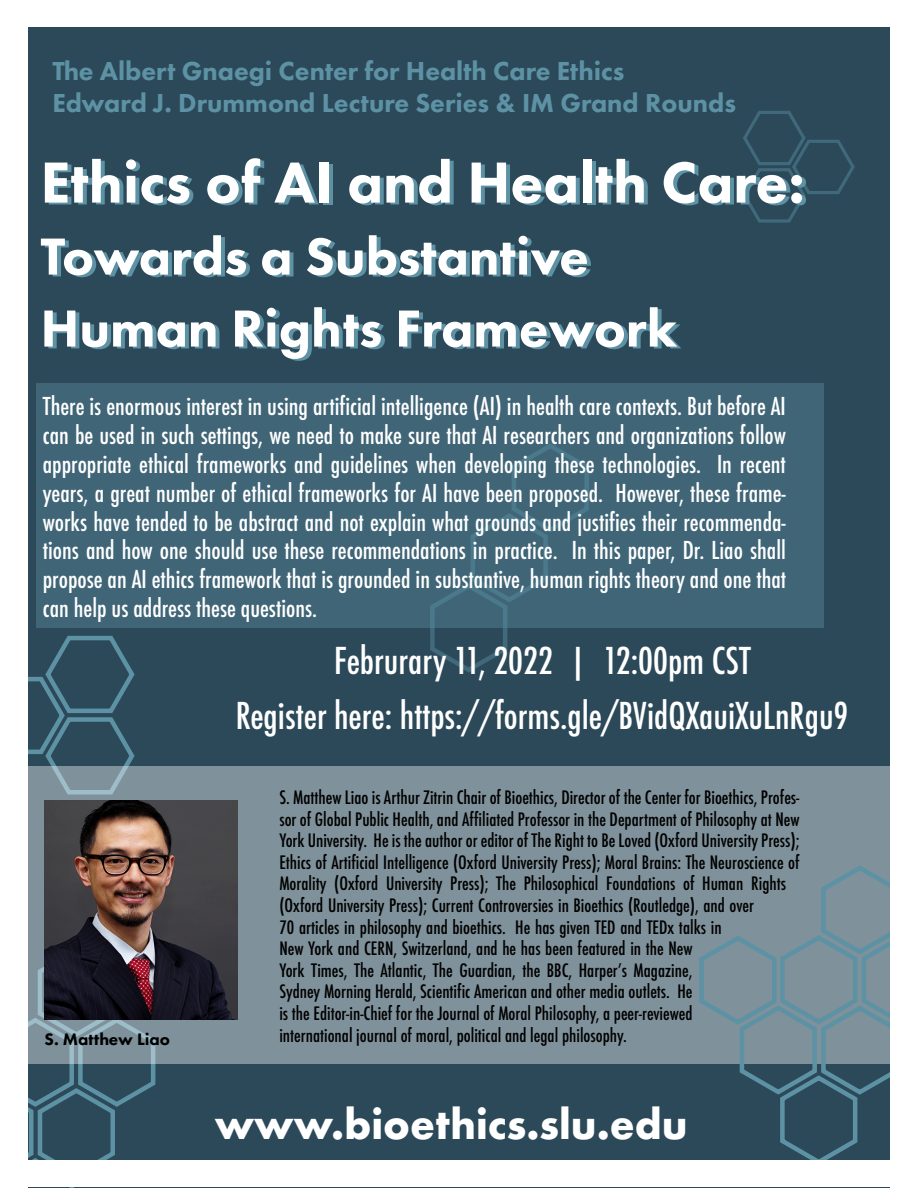
<style>
.page{position:relative;width:918px;height:1188px;background:#2c4959}
.page>*{position:absolute;margin:0;border:0;box-sizing:border-box;transform-origin:0 0}
.t1{font:800 60px "Futura PT";color:#fff}
.t2{font:800 54px/72px "Futura PT";color:#fff}
.t3{font:700 39.3px "Futura";color:#fff}
.t4{font:500 condensed 36px "Futura";color:#fff}
.t5{font:800 27px/32.4px "Futura PT";color:#5d92a5}
.t6{font:500 condensed 24px/28.8px "Futura";color:#fff;text-align:justify}
.t7{font:500 condensed 18px/21.6px "Futura";color:#000}
.t8{font:800 17.25px "Futura PT";color:#000}
</style>
<div class="page">
<svg style="left:430px;top:628px;width:78px;height:45px"></svg>
<svg style="left:27px;top:1064px;width:132px;height:124px"></svg>
<svg style="left:743px;top:111px;width:112px;height:112px"></svg>
<svg style="left:27px;top:634px;width:110px;height:133px"></svg>
<div style="left:36px;top:383px;width:787px;height:245px;background:#3f6577"></div>
<div style="left:17px;top:767px;width:901px;height:297px;background:#7f919a"></div>
<img style="left:45px;top:801px;width:193px;height:218px">
<svg style="left:697px;top:863px;width:194px;height:298px"></svg>
<div style="left:0;top:0;width:27px;height:1188px;background:#fff"></div>
<div style="left:891px;top:0;width:27px;height:1188px;background:#fff"></div>
<div style="left:0;top:0;width:918px;height:27px;background:#fff"></div>
<div style="left:0;top:1161px;width:918px;height:26px;background:#fff"></div>
<h3 class="t5" style="left:52px;top:54px;width:685px">The Albert Gnaegi Center for Health Care Ethics<br>Edward J. Drummond Lecture Series &amp; IM Grand Rounds</h3>
<h1 class="t1" style="left:40px;top:145px;width:766px">Ethics of AI and Health Care:</h1>
<h2 class="t2" style="left:40px;top:220px;width:638px">Towards a Substantive<br>Human Rights Framework</h2>
<p class="t6" style="left:43px;top:392px;width:745px">There is enormous interest in using artificial intelligence (AI) in health care contexts. But before AI can be used in such settings, we need to make sure that AI researchers and organizations follow appropriate ethical frameworks and guidelines when developing these technologies. In recent years, a great number of ethical frameworks for AI have been proposed. However, these frame&shy;works have tended to be abstract and not explain what grounds and justifies their recommenda&shy;tions and how one should use these recommendations in practice. In this paper, Dr. Liao shall propose an AI ethics framework that is grounded in substantive, human rights theory and one that can help us address these questions.</p>
<h3 class="t4" style="left:334px;top:638px;width:418px">Februrary 11, 2022 | 12:00pm CST</h3>
<h3 class="t4" style="left:236px;top:693px;width:614px">Register here: https://forms.gle/BVidQXauiXuLnRgu9</h3>
<p class="t7" style="left:279px;top:787px;width:522px">S. Matthew Liao is Arthur Zitrin Chair of Bioethics, Director of the Center for Bioethics, Profes&shy;sor of Global Public Health, and Affiliated Professor in the Department of Philosophy at New York University. He is the author or editor of The Right to Be Loved (Oxford University Press); Ethics of Artificial Intelligence (Oxford University Press); Moral Brains: The Neuroscience of Morality (Oxford University Press); The Philosophical Foundations of Human Rights (Oxford University Press); Current Controversies in Bioethics (Routledge), and over<br>70 articles in philosophy and bioethics. He has given TED and TEDx talks in<br>New York and CERN, Switzerland, and he has been featured in the New<br>York Times, The Atlantic, The Guardian, the BBC, Harperʼs Magazine,<br>Sydney Morning Herald, Scientific American and other media outlets. He<br>is the Editor-in-Chief for the Journal of Moral Philosophy, a peer-reviewed</p>
<p class="t8" style="left:45px;top:1029px;width:127px">S. Matthew Liao</p>
<p class="t7" style="left:279px;top:1024px;width:349px">international journal of moral, political and legal philosophy.</p>
<h3 class="t3" style="left:215px;top:1096px;width:474px">www.bioethics.slu.edu</h3>
</div>
